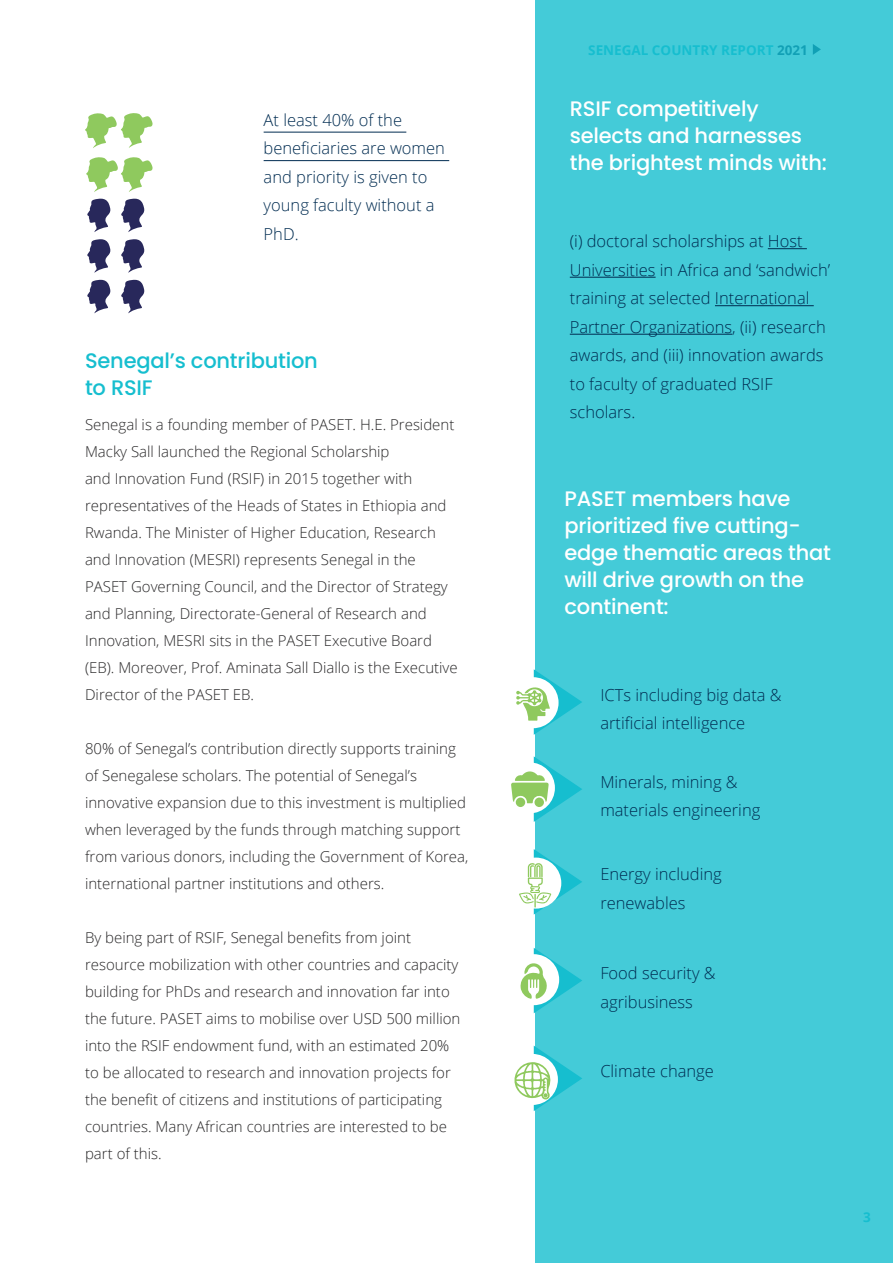
<style>
.page{position:relative;width:893px;height:1263px;background:#fff}
.page>*{position:absolute;margin:0;border:0;box-sizing:border-box;transform-origin:0 0}
.t1{font:500 21px/27px "Poppins";letter-spacing:-.01em;color:#fff}
.t2{font:500 21px/27px "Poppins";letter-spacing:-.01em;color:#16becf}
.t3{font:300 16.5px/28.5px "Open Sans";color:#002c51}
.t4{font:300 15px/27px "Open Sans";color:#292829}
.t5{font:700 13.5px "Open Sans";color:#16becf}
.s1{color:#002c51}
</style>
<div class="page">
<div style="left:534px;top:0;width:359px;height:1263px;background:#44cbd8"></div>
<hr style="left:768px;top:248px;width:39px;height:1px;background:#002c51">
<hr style="left:570px;top:277px;width:86px;height:1px;background:#002c51">
<hr style="left:715px;top:305px;width:99px;height:1px;background:#002c51">
<hr style="left:570px;top:334px;width:162px;height:1px;background:#002c51">
<svg style="left:516px;top:669px;width:66px;height:66px"></svg>
<svg style="left:511px;top:756px;width:71px;height:66px"></svg>
<div style="left:534px;top:797px;width:10px;height:10px;background:#8fc95e;border-radius:50%"></div>
<div style="left:516px;top:797px;width:9px;height:10px;background:#8fc95e;border-radius:50%"></div>
<svg style="left:519px;top:849px;width:63px;height:65px"></svg>
<svg style="left:520px;top:948px;width:62px;height:65px"></svg>
<svg style="left:514px;top:1046px;width:68px;height:65px"></svg>
<svg style="left:86px;top:157px;width:67px;height:35px"></svg>
<svg style="left:85px;top:113px;width:68px;height:35px"></svg>
<svg style="left:87px;top:280px;width:24px;height:33px"></svg>
<svg style="left:121px;top:199px;width:24px;height:33px"></svg>
<svg style="left:87px;top:199px;width:24px;height:33px"></svg>
<svg style="left:121px;top:239px;width:24px;height:34px"></svg>
<svg style="left:87px;top:239px;width:24px;height:34px"></svg>
<svg style="left:121px;top:280px;width:24px;height:33px"></svg>
<hr style="left:264px;top:132px;width:142px;height:1px;background:#002c51">
<hr style="left:264px;top:160px;width:185px;height:1px;background:#002c51">
<p class="t3" style="left:264px;top:105px;width:183px">At least 40% of the beneficiaries are women and priority is given to young faculty without a<br>PhD.</p>
<h1 class="t2" style="left:85px;top:347px;width:234px">Senegal’s contribution to RSIF</h1>
<p class="t4" style="left:85px;top:411px;width:374px">Senegal is a founding member of PASET. H.E. President Macky Sall launched the Regional Scholarship<br>and Innovation Fund (RSIF) in 2015 together with representatives of the Heads of States in Ethiopia and Rwanda. The Minister of Higher Education, Research and Innovation (MESRI) represents Senegal in the PASET Governing Council, and the Director of Strategy and Planning, Directorate-General of Research and Innovation, MESRI sits in the PASET Executive Board (EB). Moreover, Prof. Aminata Sall Diallo is the Executive Director of the PASET EB.</p>
<p class="t4" style="left:85px;top:735px;width:385px">80% of Senegal’s contribution directly supports training of Senegalese scholars. The potential of Senegal’s innovative expansion due to this investment is multiplied when leveraged by the funds through matching support from various donors, including the Government of Korea, international partner institutions and others.</p>
<p class="t4" style="left:85px;top:924px;width:377px">By being part of RSIF, Senegal benefits from joint resource mobilization with other countries and capacity building for PhDs and research and innovation far into the future. PASET aims to mobilise over USD 500 million into the RSIF endowment fund, with an estimated 20% to be allocated to research and innovation projects for the benefit of citizens and institutions of participating countries. Many African countries are interested to be part of this.</p>
<p class="t5" style="left:588px;top:41px;width:221px">SENEGAL COUNTRY REPORT <span class="s1">2021</span></p>
<h1 class="t1" style="left:570px;top:95px;width:259px">RSIF competitively selects and harnesses the brightest minds with:</h1>
<p class="t3" style="left:570px;top:227px;width:262px">(i) doctoral scholarships at Host<br>Universities in Africa and ‘sandwich’ training at selected International<br>Partner Organizations, (ii) research awards, and (iii) innovation awards to faculty of graduated RSIF scholars.</p>
<h1 class="t1" style="left:564px;top:485px;width:268px">PASET members have prioritized five cutting&shy;edge thematic areas that will drive growth on the continent:</h1>
<p class="t3" style="left:600px;top:680px;width:183px">ICTs including big data &amp; artificial intelligence</p>
<p class="t3" style="left:600px;top:767px;width:162px">Minerals, mining &amp; materials engineering</p>
<p class="t3" style="left:600px;top:860px;width:123px">Energy including renewables</p>
<p class="t3" style="left:600px;top:958px;width:117px">Food security &amp; agribusiness</p>
<p class="t3" style="left:600px;top:1056px;width:115px">Climate change</p>
<p class="t5" style="left:863px;top:1208px;width:9px">3</p>
</div>
